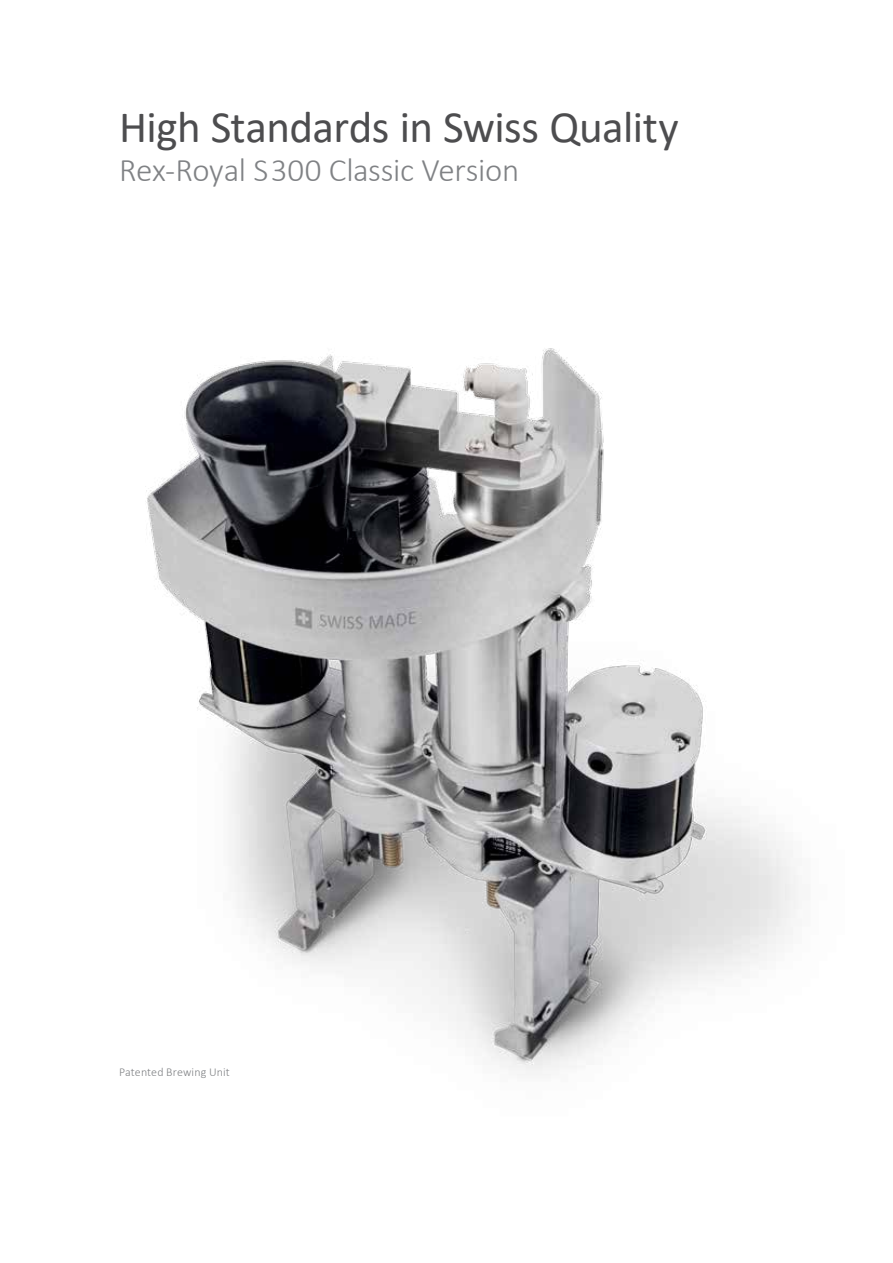
<style>
.page{position:relative;width:893px;height:1263px;background:#fff}
.page>*{position:absolute;margin:0;border:0;box-sizing:border-box;transform-origin:0 0}
.t1{font:45px "Calibri";letter-spacing:-.015em;color:#4d4d4f}
.t2{font:300 33px "Calibri";letter-spacing:-.01em;color:#808285}
.t3{font:300 12px "Calibri";letter-spacing:.005em;color:#808285}
</style>
<div class="page">
<img style="left:145px;top:348px;width:653px;height:727px">
<h1 class="t1" style="left:119px;top:96px;width:561px">High Standards in Swiss Quality</h1>
<p class="t2" style="left:119px;top:150px;width:402px">Rex-Royal S300 Classic Version</p>
<p class="t3" style="left:119px;top:1064px;width:112px">Patented Brewing Unit</p>
</div>
